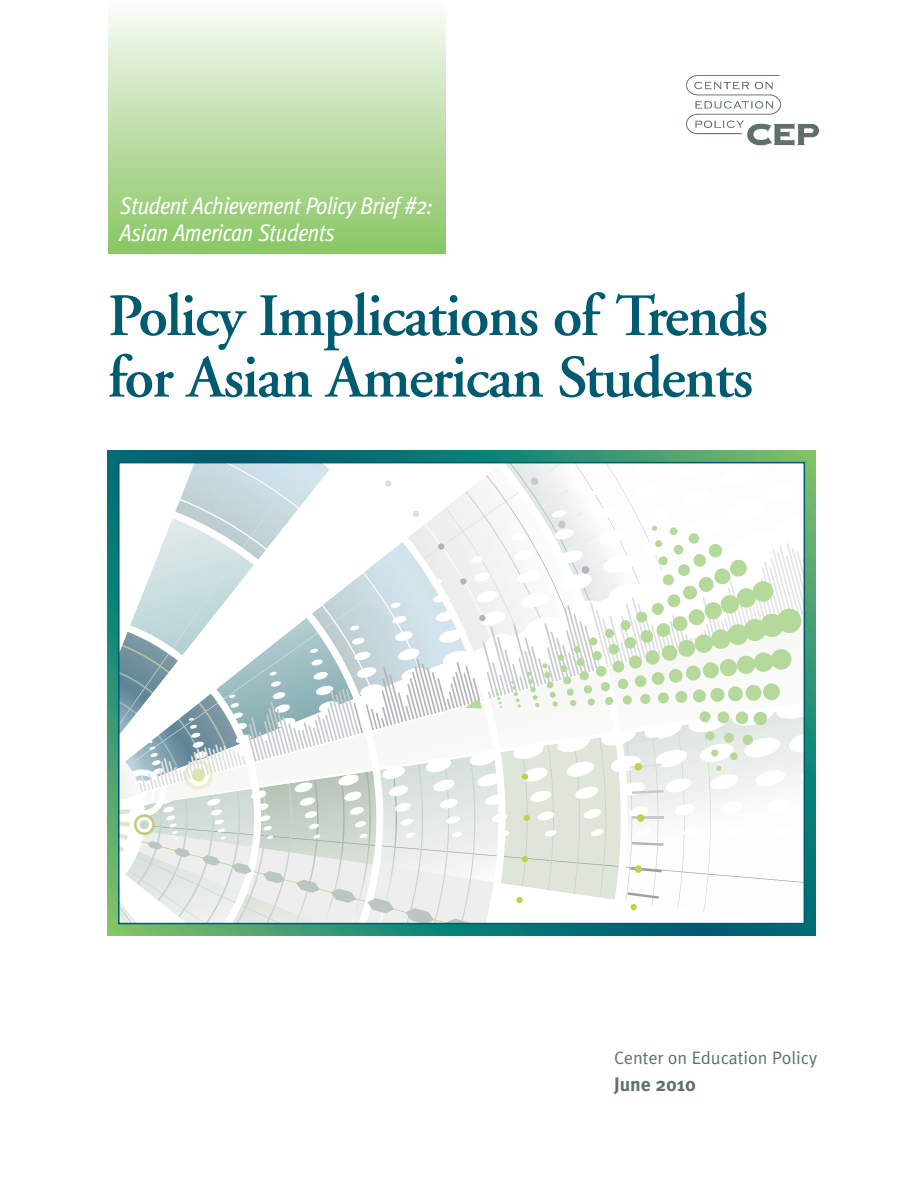
<style>
.page{position:relative;width:918px;height:1188px;background:#fff}
.page>*{position:absolute;margin:0;border:0;box-sizing:border-box;transform-origin:0 0}
.t1{font:600 60px/61.5px "Adobe Garamond";letter-spacing:-.025em;color:#005b70}
.t2{font:italic 24px/27px "Meta Cond";letter-spacing:-.02em;color:#fff}
.t3{font:700 19.5px "Meta";color:#5f7067}
.t4{font:18px "Meta Normal CE";color:#5f7067}
</style>
<div class="page">
<img style="left:108px;top:13px;width:338px;height:241px">
<svg style="left:107px;top:451px;width:709px;height:484px;background:#288a72"></svg>
<svg style="left:121px;top:465px;width:681px;height:456px"></svg>
<div style="left:118px;top:462px;width:687px;height:462px;border:2px solid #005b70"></div>
<img style="left:686px;top:75px;width:132px;height:71px">
<p class="t2" style="left:120px;top:195px;width:314px">Student Achievement Policy Brief #2:<br>Asian American Students</p>
<h1 class="t1" style="left:108px;top:290px;width:662px">Policy Implications of Trends for Asian American Students</h1>
<p class="t4" style="left:614px;top:1047px;width:204px">Center on Education Policy</p>
<p class="t3" style="left:614px;top:1077px;width:83px">June 2010</p>
</div>
